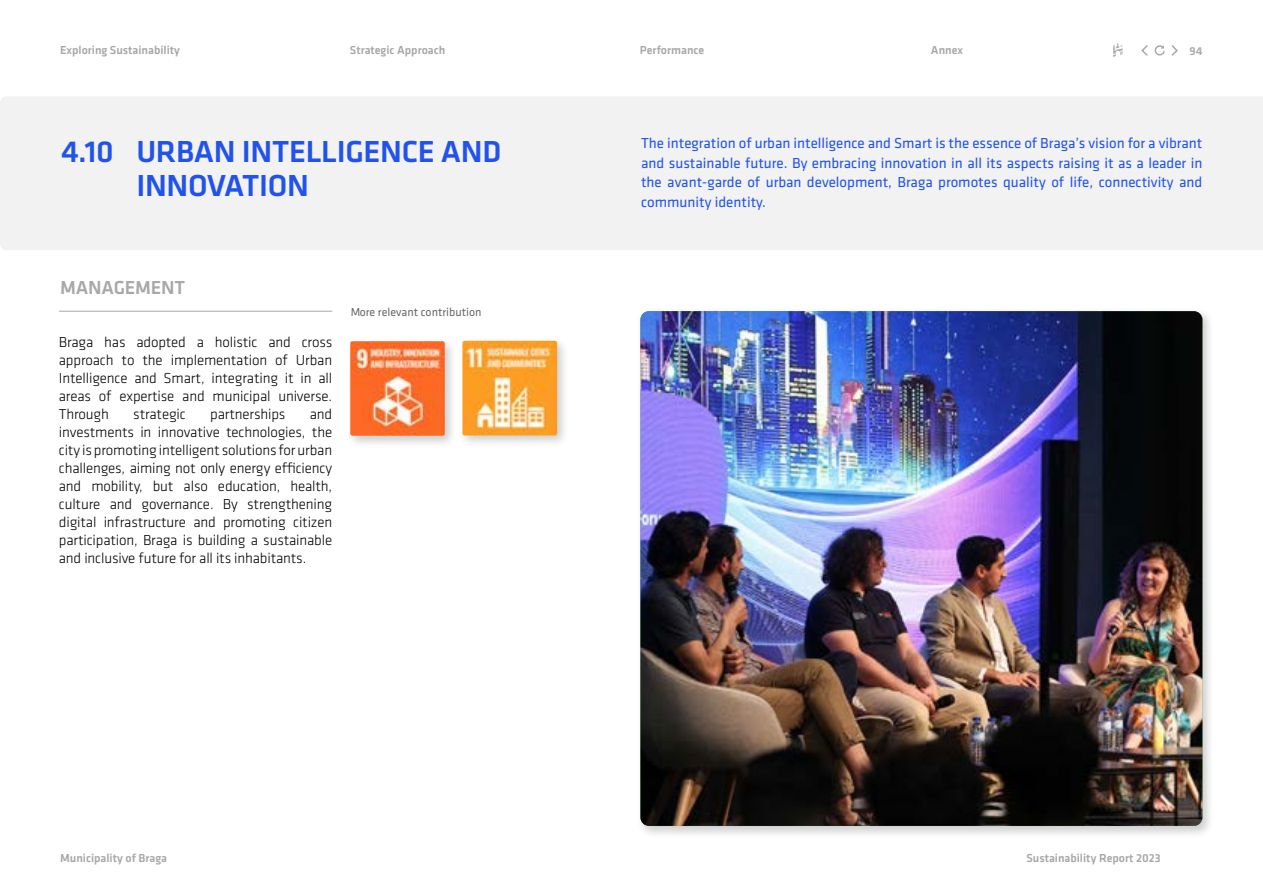
<style>
.page{position:relative;width:1263px;height:893px;background:#fff}
.page>*{position:absolute;margin:0;border:0;box-sizing:border-box;transform-origin:0 0}
.t1{font:500 31.5px/34.5px "Klavika";letter-spacing:-.01em;color:#2152ed}
.t2{font:500 19.5px "Klavika";letter-spacing:-.01em;color:#a8a8a8}
.t3{font:300 15px/18px "Klavika";letter-spacing:-.01em;color:#000;text-align:justify}
.t4{font:15px/19.5px "Klavika";color:#2152ed;text-align:justify}
.t5{font:500 12px "Klavika";color:#a7a7a7}
.t6{font:12px "Klavika";color:#000500}
.t7{font:500 12px "Klavika";color:#a8a8a8}
</style>
<div class="page">
<svg style="left:1141px;top:45px;width:37px;height:11px"></svg>
<svg style="left:1113px;top:43px;width:10px;height:14px"></svg>
<div style="left:0;top:97px;width:1263px;height:153px;background:#f2f2f2"></div>
<div style="left:637px;top:307px;width:577px;height:531px;background:#000;opacity:.2"></div>
<img style="left:640px;top:311px;width:562px;height:515px">
<div style="left:347px;top:337px;width:111px;height:111px;background:#000;opacity:.2"></div>
<img style="left:350px;top:341px;width:95px;height:95px">
<div style="left:459px;top:337px;width:111px;height:111px;background:#000;opacity:.2"></div>
<img style="left:462px;top:341px;width:95px;height:94px">
<hr style="left:59px;top:311px;width:273px;height:1px;background:#a8a8a8">
<p class="t5" style="left:60px;top:43px;width:122px">Exploring Sustainability</p>
<p class="t5" style="left:350px;top:43px;width:97px">Strategic Approach</p>
<p class="t5" style="left:640px;top:43px;width:66px">Performance</p>
<p class="t5" style="left:931px;top:43px;width:34px">Annex</p>
<p class="t7" style="left:1189px;top:44px;width:15px">94</p>
<h1 class="t1" style="left:61px;top:135px;width:54px">4.10</h1>
<h1 class="t1" style="left:136px;top:135px;width:367px">URBAN INTELLIGENCE AND<br>INNOVATION</h1>
<h2 class="t2" style="left:60px;top:277px;width:127px">MANAGEMENT</h2>
<p class="t3" style="left:59px;top:333px;width:275px">Braga has adopted a holistic and cross approach to the implementation of Urban Intelligence and Smart, integrating it in all areas of expertise and municipal universe.<br>Through</p>
<p class="t3" style="left:59px;top:405px;width:275px;text-indent:251px">and investments in innovative technologies, the city is promoting intelligent solutions for urban challenges, aiming not only energy efficiency and mobility, but also education, health, culture and governance. By strengthening digital infrastructure and promoting citizen participation, Braga is building a sustainable and inclusive future for all its inhabitants.</p>
<p class="t3" style="left:133px;top:405px;width:54px">strategic</p>
<p class="t3" style="left:210px;top:405px;width:77px">partnerships</p>
<p class="t6" style="left:350px;top:306px;width:133px">More relevant contribution</p>
<p class="t5" style="left:60px;top:852px;width:109px">Municipality of Braga</p>
<p class="t4" style="left:641px;top:134px;width:563px">The integration of urban intelligence and Smart is the essence of Braga’s vision for a vibrant and sustainable future. By embracing innovation in all its aspects raising it as a leader in the avant-garde of urban development, Braga promotes quality of life, connectivity and community identity.</p>
<p class="t5" style="left:1026px;top:852px;width:136px">Sustainability Report 2023</p>
</div>
